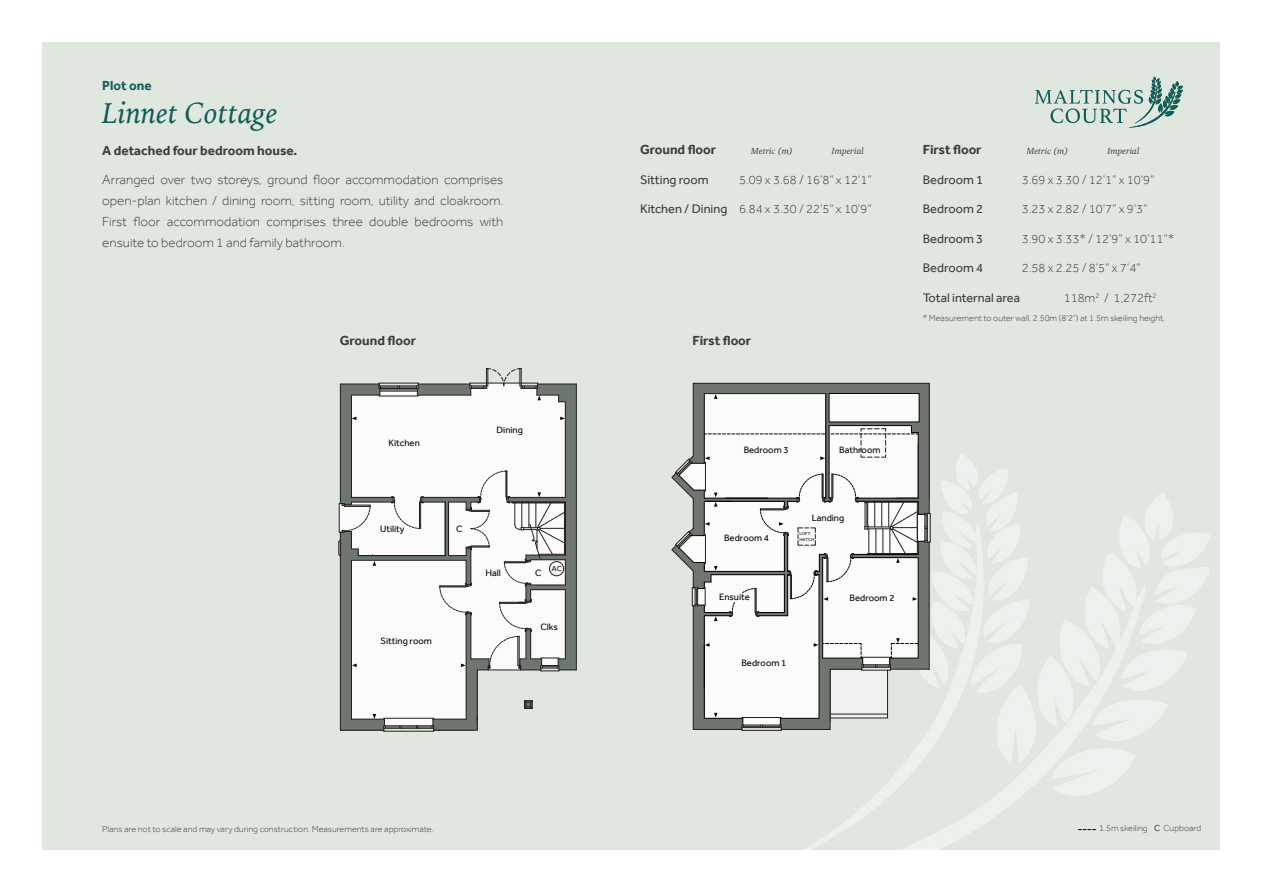
<style>
.page{position:relative;width:1263px;height:893px;background:#fff}
.page>*{position:absolute;margin:0;border:0;box-sizing:border-box;transform-origin:0 0}
.t1{font:italic 30px "Iowan Old Style";color:#105d58}
.t2{font:300 13.5px/21px "Effra";color:#3e3e3f;text-align:justify}
.t3{font:700 13.5px "Effra";color:#3e3e3f}
.t4{font:700 13.5px "Effra";color:#105d58}
.t5{font:300 12.75px "Effra";color:#3e3e3f}
.t6{font:12.75px "Effra";color:#3e3e3f}
.t7{font:9.45px "Effra";color:#040503}
.t8{font:300 9px "Effra";color:#3e3e3f}
.t9{font:italic 9px "Charter";color:#3e3e3f}
.t10{font:7.5px "Effra";color:#040503}
.t11{font:4.5px/5.8px "Effra";color:#040503}
.s1{font-weight:400}
</style>
<div class="page">
<div style="left:43px;top:43px;width:1177px;height:807px;background:#e0e7df"></div>
<svg style="left:1035px;top:77px;width:148px;height:51px"></svg>
<svg style="left:804px;top:807px;width:203px;height:43px"></svg>
<div style="left:693px;top:383px;width:233px;height:10px;background:#70756f"></div>
<div style="left:919px;top:383px;width:10px;height:55px;background:#70756f"></div>
<hr style="left:693px;top:383px;width:1px;height:73px;background:#231f20">
<hr style="left:693px;top:383px;width:236px;height:1px;background:#231f20">
<hr style="left:929px;top:383px;width:1px;height:130px;background:#231f20">
<svg style="left:672px;top:391px;width:538px;height:416px"></svg>
<svg style="left:339px;top:383px;width:230px;height:343px;fill:#fafbfa"></svg>
<div style="left:565px;top:391px;width:11px;height:279px;background:#6e7670"></div>
<div style="left:559px;top:384px;width:17px;height:18px;background:#6e7670"></div>
<div style="left:441px;top:388px;width:30px;height:7px;background:#6e7670"></div>
<div style="left:437px;top:384px;width:33px;height:7px;background:#6e7670"></div>
<div style="left:417px;top:388px;width:28px;height:7px;background:#6e7670"></div>
<div style="left:418px;top:384px;width:23px;height:6px;background:#6e7670"></div>
<div style="left:340px;top:384px;width:11px;height:115px;background:#6e7670"></div>
<div style="left:344px;top:498px;width:7px;height:6px;background:#6e7670"></div>
<div style="left:340px;top:497px;width:7px;height:6px;background:#6e7670"></div>
<div style="left:351px;top:497px;width:42px;height:5px;background:#6e7670"></div>
<hr style="left:349px;top:556px;width:117px;height:4px;background:#676e69">
<div style="left:340px;top:532px;width:11px;height:193px;background:#6e7670"></div>
<div style="left:348px;top:719px;width:36px;height:7px;background:#6e7670"></div>
<div style="left:340px;top:724px;width:44px;height:6px;background:#6e7670"></div>
<div style="left:433px;top:719px;width:39px;height:7px;background:#6e7670"></div>
<div style="left:434px;top:723px;width:40px;height:7px;background:#6e7670"></div>
<div style="left:466px;top:665px;width:11px;height:65px;background:#6e7670"></div>
<hr style="left:340px;top:730px;width:44px;height:1px;background:#231f20">
<hr style="left:434px;top:730px;width:43px;height:1px;background:#231f20">
<hr style="left:351px;top:719px;width:33px;height:1px;background:#231f20">
<hr style="left:433px;top:719px;width:33px;height:1px;background:#231f20">
<hr style="left:340px;top:532px;width:1px;height:198px;background:#231f20">
<hr style="left:340px;top:384px;width:1px;height:120px;background:#231f20">
<hr style="left:351px;top:395px;width:1px;height:102px;background:#231f20">
<hr style="left:351px;top:560px;width:1px;height:159px;background:#231f20">
<hr style="left:340px;top:384px;width:39px;height:1px;background:#231f20">
<hr style="left:418px;top:384px;width:52px;height:1px;background:#231f20">
<hr style="left:538px;top:384px;width:38px;height:1px;background:#231f20">
<hr style="left:351px;top:497px;width:42px;height:1px;background:#231f20">
<hr style="left:351px;top:502px;width:42px;height:1px;background:#231f20">
<hr style="left:417px;top:395px;width:54px;height:1px;background:#231f20">
<hr style="left:565px;top:402px;width:1px;height:95px;background:#231f20">
<hr style="left:384px;top:731px;width:50px;height:1px;background:#231f20">
<div style="left:384px;top:718px;width:50px;height:1px;border:1px solid #231f20"></div>
<svg style="left:383px;top:719px;width:51px;height:12px"></svg>
<svg style="left:351px;top:383px;width:68px;height:13px"></svg>
<hr style="left:477px;top:670px;width:1px;height:60px;background:#231f20">
<hr style="left:576px;top:384px;width:1px;height:286px;background:#231f20">
<hr style="left:466px;top:613px;width:1px;height:106px;background:#231f20">
<hr style="left:358px;top:555px;width:87px;height:1px;background:#231f20">
<hr style="left:351px;top:560px;width:115px;height:1px;background:#231f20">
<svg style="left:524px;top:700px;width:8px;height:9px"></svg>
<svg style="left:470px;top:368px;width:95px;height:35px"></svg>
<svg style="left:338px;top:502px;width:38px;height:64px"></svg>
<svg style="left:352px;top:663px;width:5px;height:4px"></svg>
<svg style="left:373px;top:714px;width:3px;height:5px"></svg>
<svg style="left:391px;top:471px;width:185px;height:201px;background:#dadcda"></svg>
<svg style="left:560px;top:417px;width:5px;height:3px"></svg>
<svg style="left:352px;top:417px;width:4px;height:3px"></svg>
<svg style="left:1078px;top:829px;width:18px;height:2px"></svg>
<p class="t4" style="left:102px;top:78px;width:51px">Plot one</p>
<p class="t1" style="left:102px;top:87px;width:177px">Linnet Cottage</p>
<p class="t3" style="left:102px;top:142px;width:197px">A detached four bedroom house.</p>
<p class="t2" style="left:102px;top:169px;width:403px">Arranged over two storeys, ground floor accommodation comprises open-plan kitchen / dining room, sitting room, utility and cloakroom.<br>First floor accommodation comprises three double bedrooms with ensuite to bedroom 1 and family bathroom.</p>
<p class="t3" style="left:640px;top:142px;width:78px">Ground floor</p>
<p class="t6" style="left:640px;top:172px;width:70px">Sitting room</p>
<p class="t5" style="left:739px;top:172px;width:134px">5.09 x 3.68 / 16’8” x 12’1”</p>
<p class="t5" style="left:640px;top:202px;width:233px"><span class="s1">Kitchen / Dining</span> 6.84 x 3.30 / 22’5” x 10’9”</p>
<p class="t3" style="left:923px;top:142px;width:60px">First floor</p>
<p class="t6" style="left:923px;top:172px;width:62px">Bedroom 1</p>
<p class="t5" style="left:1022px;top:172px;width:134px">3.69 x 3.30 / 12’1” x 10’9”</p>
<p class="t6" style="left:923px;top:202px;width:62px">Bedroom 2</p>
<p class="t5" style="left:1022px;top:202px;width:127px">3.23 x 2.82 / 10’7” x 9’3”</p>
<p class="t6" style="left:923px;top:231px;width:62px">Bedroom 3</p>
<p class="t5" style="left:1022px;top:231px;width:154px">3.90 x 3.33* / 12’9” x 10’11”*</p>
<p class="t6" style="left:923px;top:261px;width:62px">Bedroom 4</p>
<p class="t5" style="left:1022px;top:261px;width:120px">2.58 x 2.25 / 8’5” x 7’4”</p>
<p class="t6" style="left:923px;top:290px;width:99px">Total internal area</p>
<p class="t5" style="left:1064px;top:290px;width:94px">118m<sup>2</sup> / 1,272ft<sup>2</sup></p>
<p class="t8" style="left:923px;top:313px;width:244px">* Measurement to outer wall. 2.50m (8’2”) at 1.5m skeiling height.</p>
<p class="t9" style="left:751px;top:144px;width:43px">Metric (m)</p>
<p class="t9" style="left:832px;top:144px;width:33px">Imperial</p>
<p class="t9" style="left:1027px;top:144px;width:43px">Metric (m)</p>
<p class="t9" style="left:1107px;top:144px;width:33px">Imperial</p>
<p class="t3" style="left:340px;top:332px;width:78px">Ground floor</p>
<p class="t3" style="left:692px;top:332px;width:60px">First floor</p>
<p class="t7" style="left:388px;top:437px;width:33px">Kitchen</p>
<p class="t7" style="left:497px;top:424px;width:28px">Dining</p>
<p class="t7" style="left:380px;top:523px;width:26px">Utility</p>
<p class="t7" style="left:456px;top:523px;width:8px">C</p>
<p class="t7" style="left:485px;top:567px;width:17px">Hall</p>
<p class="t7" style="left:381px;top:635px;width:53px">Sitting room</p>
<p class="t7" style="left:535px;top:567px;width:8px">C</p>
<p class="t10" style="left:552px;top:564px;width:12px">AC</p>
<p class="t7" style="left:540px;top:621px;width:19px">Clks</p>
<p class="t8" style="left:102px;top:824px;width:333px">Plans are not to scale and may vary during construction. Measurements are approximate.</p>
<p class="t7" style="left:744px;top:444px;width:46px">Bedroom 3</p>
<p class="t7" style="left:839px;top:444px;width:43px">Bathroom</p>
<p class="t7" style="left:724px;top:533px;width:46px">Bedroom 4</p>
<p class="t7" style="left:719px;top:591px;width:32px">Ensuite</p>
<p class="t7" style="left:812px;top:512px;width:34px">Landing</p>
<p class="t7" style="left:828px;top:516px;width:26px">Utility</p>
<p class="t11" style="left:799px;top:530px;width:16px">LOFT<br>HATCH</p>
<p class="t7" style="left:849px;top:592px;width:46px">Bedroom 2</p>
<p class="t7" style="left:741px;top:657px;width:46px">Bedroom 1</p>
<p class="t8" style="left:1099px;top:823px;width:103px">1.5m skeiling <span class="s1">C</span> Cupboard</p>
</div>
